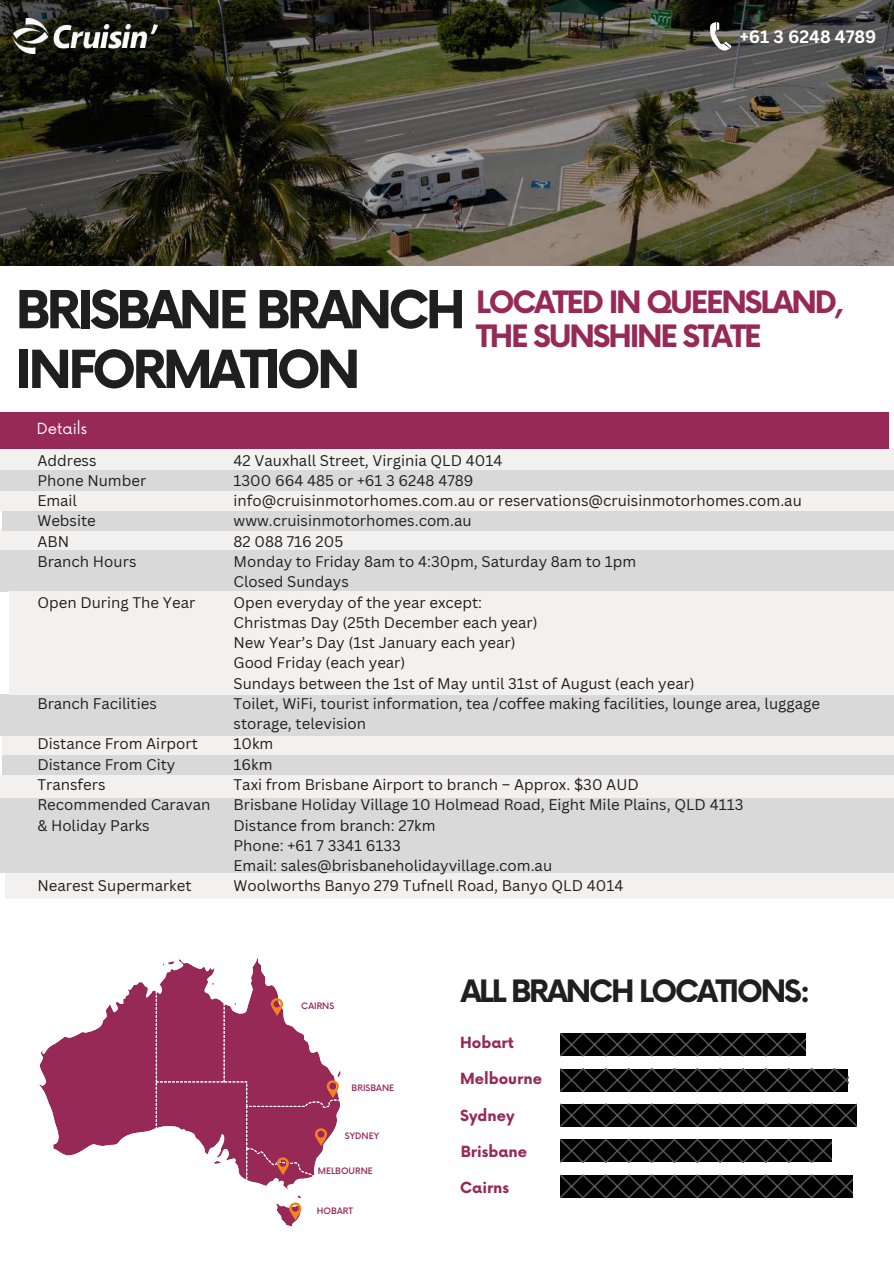
<style>
.page{position:relative;width:894px;height:1264px;background:#fff}
.page>*{position:absolute;margin:0;border:0;box-sizing:border-box;transform-origin:0 0}
.t1{font:700 51px/59.7px "Now";letter-spacing:-.075em;color:#1f1f1f}
.t2{font:700 30px/33.8px "Now";letter-spacing:-.075em;color:#972957}
.t3{font:700 30px "Now";letter-spacing:-.075em;color:#1f1f1f}
.t4{font:700 17.55px "Canva Sans";color:#fff}
.t5{font:15px/20.2px "Canva Sans";color:#1f1f1f}
.t6{font:700 15px "Now";color:#972957}
.t7{font:15px "Now";color:#fff}
.t8{font:500 8.7px "Now";color:#972957}
</style>
<div class="page">
<img style="left:0;top:0;width:893px;height:266px">
<img style="left:12px;top:19px;width:146px;height:35px">
<svg style="left:709px;top:22px;width:22px;height:29px"></svg>
<div style="left:0;top:550px;width:893px;height:41px;background:#d9d9d9"></div>
<div style="left:0;top:530px;width:893px;height:20px;background:#f2f1f0"></div>
<div style="left:2px;top:510px;width:891px;height:20px;background:#d9d9d9"></div>
<div style="left:0;top:490px;width:893px;height:20px;background:#f2f1f0"></div>
<div style="left:0;top:470px;width:893px;height:20px;background:#d9d9d9"></div>
<div style="left:0;top:448px;width:893px;height:22px;background:#f2f1f0"></div>
<div style="left:0;top:797px;width:893px;height:76px;background:#d9d9d9"></div>
<div style="left:2px;top:735px;width:891px;height:20px;background:#f2f1f0"></div>
<div style="left:2px;top:755px;width:891px;height:20px;background:#d9d9d9"></div>
<div style="left:0;top:775px;width:893px;height:22px;background:#f2f1f0"></div>
<div style="left:0;top:694px;width:893px;height:41px;background:#d9d9d9"></div>
<div style="left:9px;top:590px;width:884px;height:104px;background:#f2f1f0"></div>
<div style="left:5px;top:873px;width:888px;height:26px;background:#f2f1f0"></div>
<div style="left:0;top:412px;width:888px;height:36px;background:#972957"></div>
<svg style="left:39px;top:958px;width:302px;height:269px"></svg>
<svg style="left:289px;top:1202px;width:12px;height:18px"></svg>
<svg style="left:277px;top:1157px;width:12px;height:18px"></svg>
<svg style="left:315px;top:1128px;width:12px;height:18px"></svg>
<svg style="left:326px;top:1080px;width:13px;height:18px"></svg>
<svg style="left:271px;top:998px;width:12px;height:17px"></svg>
<svg style="left:560px;top:1033px;width:245px;height:23px"></svg>
<svg style="left:560px;top:1103px;width:296px;height:23px"></svg>
<svg style="left:560px;top:1068px;width:287px;height:23px"></svg>
<svg style="left:560px;top:1139px;width:271px;height:23px"></svg>
<svg style="left:560px;top:1174px;width:292px;height:23px"></svg>
<p class="t4" style="left:739px;top:27px;width:138px">+61 3 6248 4789</p>
<h1 class="t1" style="left:16px;top:278px;width:451px">BRISBANE BRANCH<br>INFORMATION</h1>
<h2 class="t2" style="left:476px;top:284px;width:369px">LOCATED IN QUEENSLAND,<br>THE SUNSHINE STATE</h2>
<p class="t7" style="left:37px;top:417px;width:52px">Details</p>
<p class="t5" style="left:37px;top:450px;width:110px">Address<br>Phone Number<br>Email<br>Website<br>ABN<br>Branch Hours</p>
<p class="t5" style="left:37px;top:592px;width:159px">Open During The Year</p>
<p class="t5" style="left:37px;top:693px;width:121px">Branch Facilities</p>
<p class="t5" style="left:37px;top:734px;width:174px">Distance From Airport<br>Distance From City<br>Transfers<br>Recommended Caravan &amp; Holiday Parks</p>
<p class="t5" style="left:37px;top:875px;width:156px">Nearest Supermarket</p>
<p class="t5" style="left:233px;top:450px;width:588px">42 Vauxhall Street, Virginia QLD 4014<br>1300 664 485 or +61 3 6248 4789<br>info@cruisinmotorhomes.com.au or reservations@cruisinmotorhomes.com.au www.cruisinmotorhomes.com.au<br>82 088 716 205<br>Monday to Friday 8am to 4:30pm, Saturday 8am to 1pm<br>Closed Sundays<br>Open everyday of the year except:<br>Christmas Day (25th December each year)<br>New Year’s Day (1st January each year)<br>Good Friday (each year)<br>Sundays between the 1st of May until 31st of August (each year)<br>Toilet, WiFi, tourist information, tea /coffee making facilities, lounge area, luggage storage, television<br>10km<br>16km<br>Taxi from Brisbane Airport to branch – Approx. $30 AUD<br>Brisbane Holiday Village 10 Holmead Road, Eight Mile Plains, QLD 4113<br>Distance from branch: 27km<br>Phone: +61 7 3341 6133<br>Email: sales@brisbaneholidayvillage.com.au<br>Woolworths Banyo 279 Tufnell Road, Banyo QLD 4014</p>
<p class="t8" style="left:301px;top:999px;width:34px">CAIRNS</p>
<p class="t8" style="left:351px;top:1081px;width:44px">BRISBANE</p>
<p class="t8" style="left:345px;top:1129px;width:36px">SYDNEY</p>
<p class="t8" style="left:318px;top:1163px;width:57px">MELBOURNE</p>
<p class="t8" style="left:317px;top:1203px;width:37px">HOBART</p>
<h2 class="t3" style="left:460px;top:968px;width:351px">ALL BRANCH LOCATIONS:</h2>
<p class="t6" style="left:460px;top:1031px;width:55px">Hobart</p>
<p class="t6" style="left:460px;top:1067px;width:83px">Melbourne</p>
<p class="t6" style="left:460px;top:1104px;width:56px">Sydney</p>
<p class="t6" style="left:460px;top:1140px;width:68px">Brisbane</p>
<p class="t6" style="left:460px;top:1176px;width:50px">Cairns</p>
</div>
